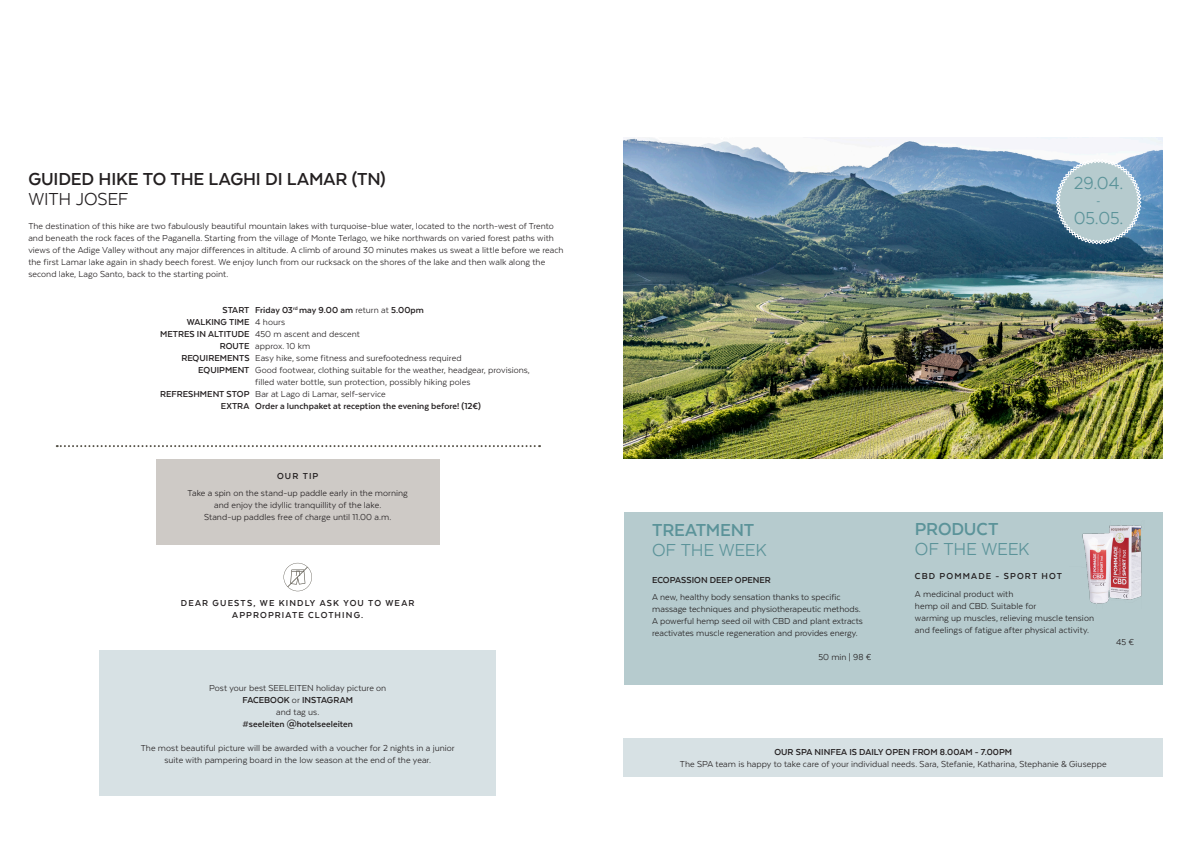
<style>
.page{position:relative;width:1191px;height:842px;background:#fff}
.page>*{position:absolute;margin:0;border:0;box-sizing:border-box;transform-origin:0 0}
.t1{font:700 20px/20px "Texta";letter-spacing:-.01em;color:#231f20}
.t2{font:20px "Texta";letter-spacing:-.01em;color:#5b9399}
.t3{font:700 20px "Texta";letter-spacing:-.01em;color:#5b9399}
.Grundschrift{font:10px/12px "Texta";color:#231f20}
.Untertitel{font:700 10px "Texta";letter-spacing:.01em;color:#231f20}
.Grundschrift-2{font:700 10px "Texta";color:#231f20}
.Untertitel-2{font:700 10px/12px "Texta";letter-spacing:.11em;color:#231f20;text-align:center}
.Untertitel-3{font:700 10px "Texta";letter-spacing:.115em;color:#231f20}
.t4{font:700 10px "Texta";color:#5b9399}
.s1{font-weight:400}
.s2{font-weight:700}
</style>
<div class="page">
<div style="left:624px;top:512px;width:538px;height:173px;background:#b6cbce"></div>
<img style="left:624px;top:137px;width:538px;height:322px">
<svg style="left:57px;top:445px;width:483px;height:2px"></svg>
<svg style="left:283px;top:563px;width:29px;height:28px"></svg>
<svg style="left:1056px;top:159px;width:85px;height:85px;background:#a6bfc9"></svg>
<img style="left:1082px;top:525px;width:60px;height:79px">
<div style="left:99px;top:650px;width:397px;height:146px;background:#d7e1e4"></div>
<div style="left:156px;top:459px;width:283px;height:85px;background:#cecac6"></div>
<div style="left:623px;top:738px;width:540px;height:38px;background:#d7e1e4"></div>
<p class="t1" style="left:28px;top:169px;width:359px">GUIDED HIKE TO THE LAGHI DI LAMAR (TN)<br><span class="s1">WITH JOSEF</span></p>
<p class="Grundschrift" style="left:28px;top:220px;width:537px">The destination of this hike are two fabulously beautiful mountain lakes with turquoise-blue water, located to the north-west of Trento and beneath the rock faces of the Paganella. Starting from the village of Monte Terlago, we hike northwards on varied forest paths with views of the Adige Valley without any major differences in altitude. A climb of around 30 minutes makes us sweat a little before we reach the first Lamar lake again in shady beech forest. We enjoy lunch from our rucksack on the shores of the lake and then walk along the second lake, Lago Santo, back to the starting point.</p>
<p class="Untertitel" style="left:222px;top:305px;width:203px">START Friday 03<sup>rd</sup> may 9.00 am <span class="s1">return at</span> 5.00pm</p>
<p class="Untertitel" style="left:187px;top:317px;width:100px">WALKING TIME <span class="s1">4 hours</span></p>
<p class="Grundschrift" style="left:160px;top:328px;width:201px"><span class="s2">METRES IN ALTITUDE</span> 450 m ascent and descent</p>
<p class="Grundschrift" style="left:220px;top:340px;width:92px"><span class="s2">ROUTE</span> approx. 10 km</p>
<p class="Grundschrift" style="left:181px;top:352px;width:282px"><span class="s2">REQUIREMENTS</span> Easy hike, some fitness and surefootedness required</p>
<p class="Grundschrift" style="left:198px;top:364px;width:333px"><span class="s2">EQUIPMENT</span> Good footwear, clothing suitable for the weather, headgear, provisions,</p>
<p class="Grundschrift" style="left:255px;top:376px;width:217px">filled water bottle, sun protection, possibly hiking poles</p>
<p class="Grundschrift" style="left:160px;top:388px;width:227px"><span class="s2">REFRESHMENT STOP</span> Bar at Lago di Lamar, self-service</p>
<p class="Untertitel" style="left:221px;top:401px;width:262px">EXTRA Order a lunchpaket at reception the evening before! (12€)</p>
<p class="Untertitel" style="left:277px;top:471px;width:43px">OUR TIP</p>
<p class="Grundschrift" style="left:188px;top:487px;width:222px;text-align:center">Take a spin on the stand-up paddle early in the morning and enjoy the idyllic tranquillity of the lake.</p>
<p class="Grundschrift" style="left:204px;top:511px;width:189px">Stand-up paddles free of charge until 11.00 a.m.</p>
<p class="Untertitel-2" style="left:181px;top:597px;width:235px">DEAR GUESTS, WE KINDLY ASK YOU TO WEAR<br>APPROPRIATE CLOTHING.</p>
<p class="Grundschrift" style="left:209px;top:682px;width:179px;text-align:center">Post your best SEELEITEN holiday picture on<br><span class="s2">FACEBOOK</span> or <span class="s2">INSTAGRAM<br></span>and tag us.<br><span class="s2">#seeleiten @hotelseeleiten</span></p>
<p class="Grundschrift" style="left:141px;top:742px;width:315px;text-align:center">The most beautiful picture will be awarded with a voucher for 2 nights in a junior suite with pampering board in the low season at the end of the year.</p>
<p class="t2" style="left:1074px;top:173px;width:51px">29.04.</p>
<p class="t4" style="left:1096px;top:196px;width:5px">-</p>
<p class="t2" style="left:1073px;top:208px;width:51px">05.05.</p>
<p class="t3" style="left:652px;top:520px;width:104px">TREATMENT</p>
<p class="t2" style="left:652px;top:540px;width:116px">OF THE WEEK</p>
<p class="Grundschrift-2" style="left:652px;top:574px;width:120px">ECOPASSION DEEP OPENER</p>
<p class="Grundschrift" style="left:652px;top:591px;width:212px">A new, healthy body sensation thanks to specific massage techniques and physiotherapeutic methods.<br>A powerful hemp seed oil with CBD and plant extracts reactivates muscle regeneration and provides energy.</p>
<p class="Grundschrift" style="left:818px;top:651px;width:55px">50 min | 98 €</p>
<p class="t3" style="left:915px;top:519px;width:85px">PRODUCT</p>
<p class="t2" style="left:915px;top:539px;width:116px">OF THE WEEK</p>
<p class="Untertitel-3" style="left:915px;top:571px;width:149px">CBD POMMADE - SPORT HOT</p>
<p class="Grundschrift" style="left:915px;top:588px;width:181px">A medicinal product with<br>hemp oil and CBD. Suitable for<br>warming up muscles, relieving muscle tension and feelings of fatigue after physical activity.</p>
<p class="Grundschrift" style="left:1116px;top:636px;width:20px">45 €</p>
<p class="Grundschrift-2" style="left:774px;top:747px;width:239px">OUR SPA NINFEA IS DAILY OPEN FROM 8.00AM - 7.00PM</p>
<p class="Grundschrift" style="left:680px;top:758px;width:428px">The SPA team is happy to take care of your individual needs. Sara, Stefanie, Katharina, Stephanie &amp; Giuseppe</p>
</div>
